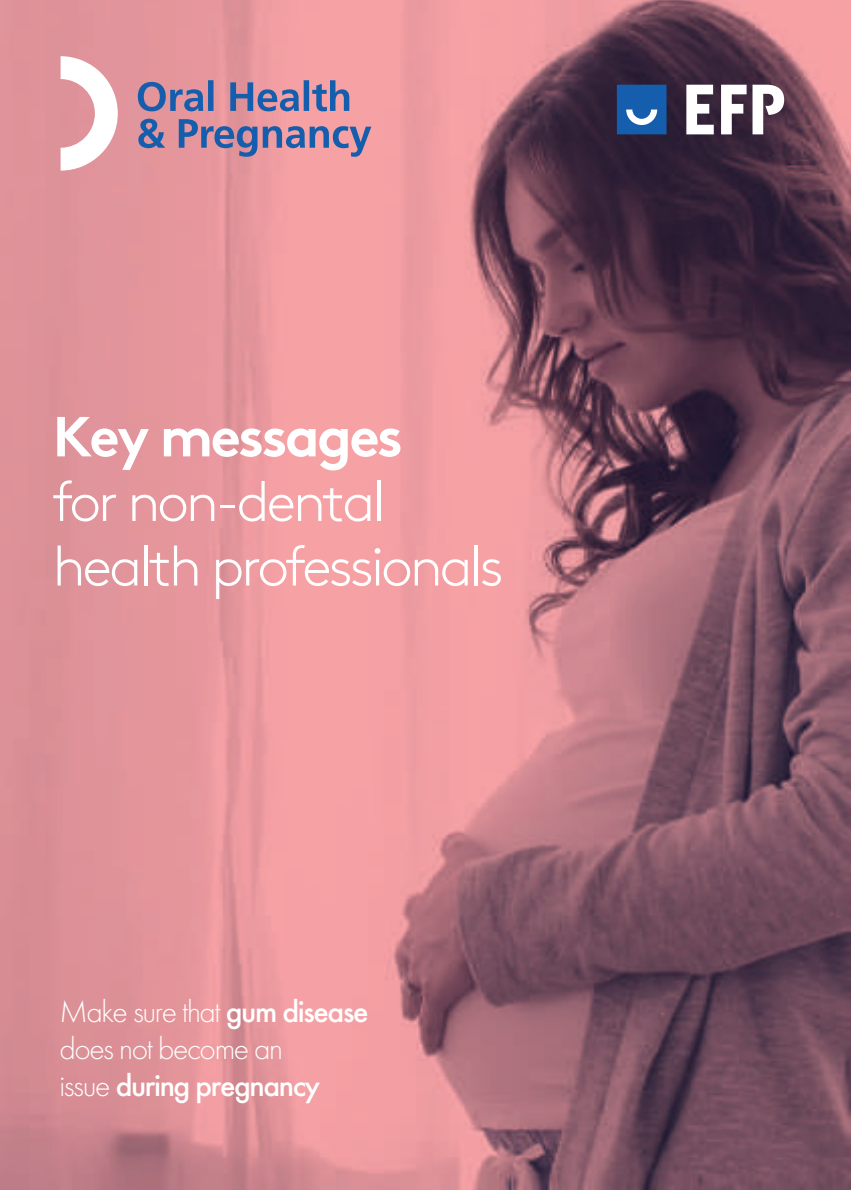
<style>
.page{position:relative;width:851px;height:1190px;background:#fff}
.page>*{position:absolute;margin:0;border:0;box-sizing:border-box;transform-origin:0 0}
.t1{font:300 56.4px/64.6px "Brown";letter-spacing:-.05em;color:#fff}
.t2{font:700 56.4px "Brown";letter-spacing:-.045em;color:#fff}
.t3{font:300 31.8px/37.2px "Futura T";letter-spacing:-.045em;color:#fff}
.s1{font-weight:500}
</style>
<div class="page">
<img style="left:0;top:0;width:851px;height:1189px">
<svg style="left:61px;top:56px;width:57px;height:115px"></svg>
<svg style="left:138px;top:119px;width:233px;height:38px;background:#a887a3"></svg>
<svg style="left:138px;top:80px;width:211px;height:31px;background:#9782a4"></svg>
<svg style="left:617px;top:85px;width:49px;height:49px;background:#2b6eb5"></svg>
<svg style="left:686px;top:85px;width:28px;height:49px"></svg>
<svg style="left:721px;top:85px;width:63px;height:49px"></svg>
<h1 class="t2" style="left:53px;top:402px;width:352px">Key messages</h1>
<h1 class="t1" style="left:53px;top:470px;width:452px">for non-dental health professionals</h1>
<p class="t3" style="left:59px;top:992px;width:311px">Make sure that <span class="s1">gum disease </span>does not become an<br>issue <span class="s1">during pregnancy</span></p>
</div>
